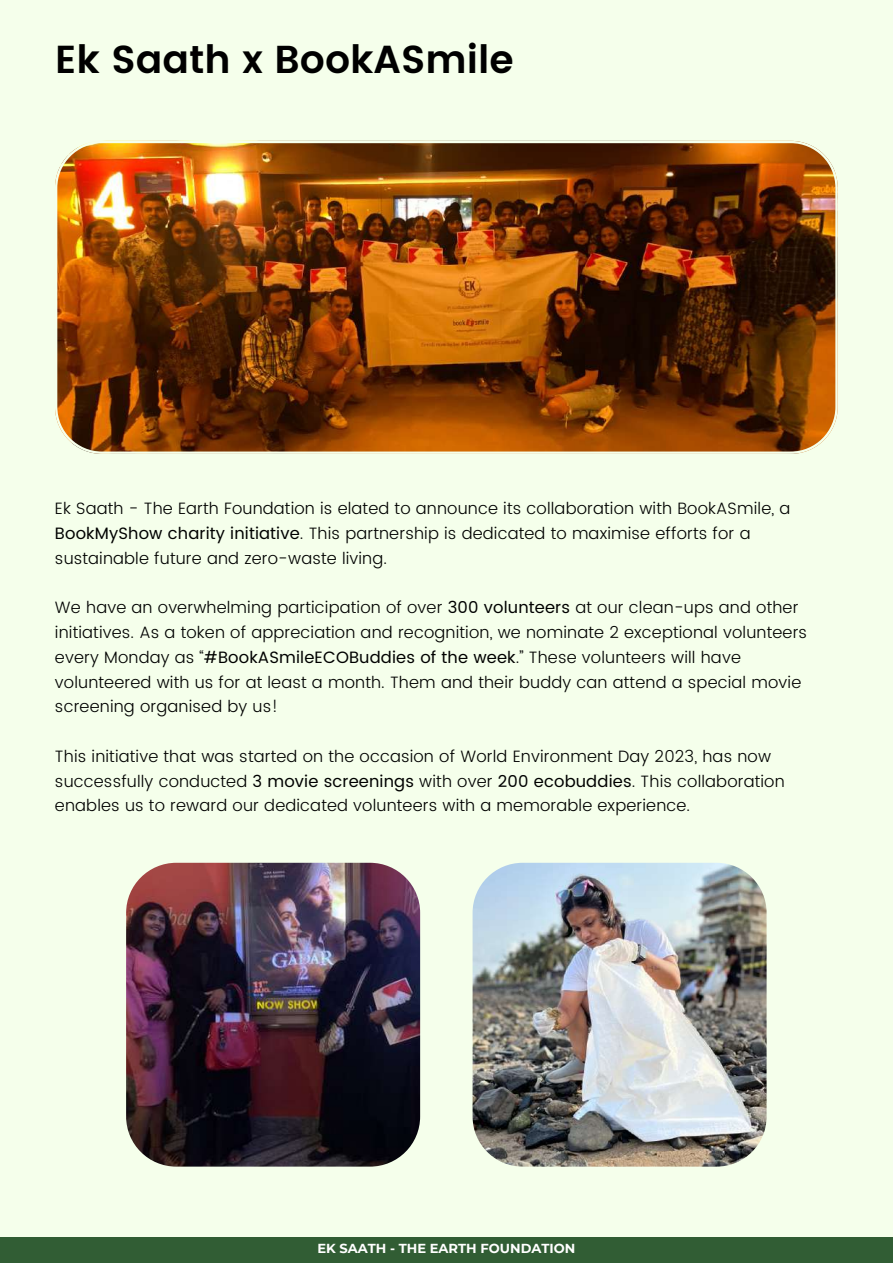
<style>
.page{position:relative;width:893px;height:1264px;background:#fff}
.page>*{position:absolute;margin:0;border:0;box-sizing:border-box;transform-origin:0 0}
.t1{font:600 39px "Poppins";color:#000}
.t2{font:300 16.5px/24.8px "Poppins";letter-spacing:.01em;color:#000}
.t3{font:700 13.05px "Montserrat";color:#fff}
.s1{font-weight:400}
</style>
<div class="page">
<div style="left:0;top:0;width:892px;height:1262px;background:#f5ffeb"></div>
<div style="left:0;top:1237px;width:892px;height:25px;background:#315d34"></div>
<img style="left:55px;top:141px;width:782px;height:313px">
<img style="left:126px;top:862px;width:294px;height:304px;border-radius:50px">
<img style="left:472px;top:862px;width:294px;height:304px;border-radius:50px">
<h1 class="t1" style="left:55px;top:37px;width:460px">Ek Saath x BookASmile</h1>
<p class="t2" style="left:55px;top:496px;width:736px">Ek Saath - The Earth Foundation is elated to announce its collaboration with BookASmile, a<br><span class="s1">BookMyShow charity initiative</span>. This partnership is dedicated to maximise efforts for a sustainable future and zero-waste living.</p>
<p class="t2" style="left:55px;top:595px;width:753px">We have an overwhelming participation of over <span class="s1">300 volunteers</span> at our clean-ups and other initiatives. As a token of appreciation and recognition, we nominate 2 exceptional volunteers every Monday as “<span class="s1">#BookASmileECOBuddies of the week</span>.” These volunteers will have volunteered with us for at least a month. Them and their buddy can attend a special movie screening organised by us!</p>
<p class="t2" style="left:55px;top:743px;width:731px">This initiative that was started on the occasion of World Environment Day 2023, has now successfully conducted <span class="s1">3 movie screenings</span> with over <span class="s1">200 ecobuddies</span>. This collaboration enables us to reward our dedicated volunteers with a memorable experience.</p>
<p class="t3" style="left:317px;top:1240px;width:259px">EK SAATH - THE EARTH FOUNDATION</p>
</div>
